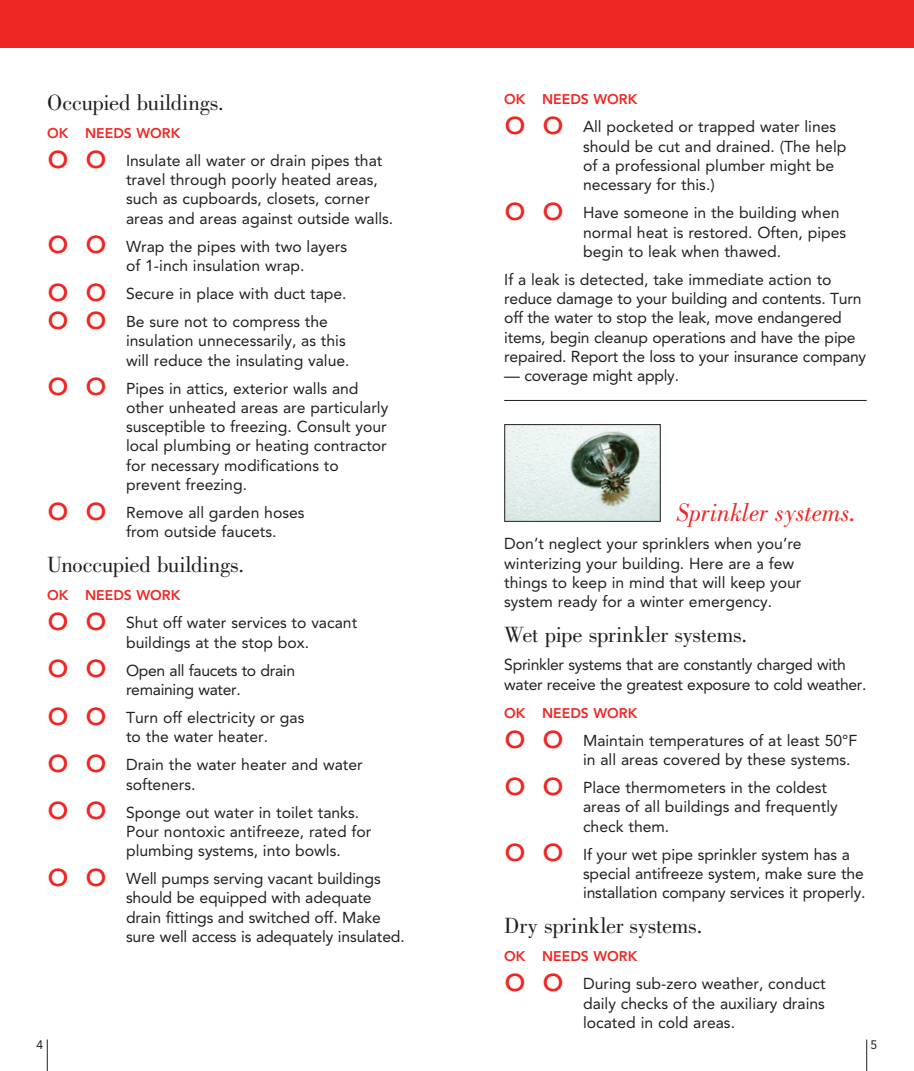
<style>
.page{position:relative;width:914px;height:1071px;background:#fff}
.page>*{position:absolute;margin:0;border:0;box-sizing:border-box;transform-origin:0 0}
.Checklist_Copy{font:36.75px "Avenir LT Std";color:#ee2724}
.Heading_red-picture{font:italic 26.25px "Bodoni Std";color:#ee2724}
.Heading_Black{font:22.75px "Bodoni Std";letter-spacing:-.015em;color:#231f20}
.Checklist_Copy-2{font:15.75px/19.2px "Avenir LT Std";color:#231f20}
.Body_Copy_with_rule{font:15.75px/19.2px "Avenir LT Std";letter-spacing:-.015em;color:#231f20}
.Body_Copy{font:15.75px/19.2px "Avenir LT Std";color:#231f20}
.Body_Copy-2{font:15.75px/19.2px "Avenir LT Std";letter-spacing:-.02em;color:#231f20}
.Checklist_Copy-3{font:15.75px/19.2px "Avenir LT Std";letter-spacing:-.02em;color:#231f20}
.OK_WORK{font:800 14px "Avenir LT Std";color:#ee2724}
.Checklist_Copy-4{font:12.25px "Avenir LT Std";color:#231f20}
</style>
<div class="page">
<div style="left:0;top:0;width:457px;height:47px;background:#ee2724"></div>
<hr style="left:47px;top:1040px;width:1px;height:31px;background:#231f20">
<div style="left:457px;top:0;width:457px;height:47px;background:#ee2724"></div>
<hr style="left:866px;top:1040px;width:1px;height:31px;background:#231f20">
<hr style="left:504px;top:400px;width:362px;height:1px;background:#231f20">
<img style="left:506px;top:426px;width:152px;height:94px">
<div style="left:504px;top:424px;width:156px;height:98px;border:1px solid #231f20"></div>
<p class="Heading_Black" style="left:47px;top:90px;width:178px">Occupied buildings.</p>
<p class="OK_WORK" style="left:47px;top:125px;width:135px">OK NEEDS WORK</p>
<p class="Checklist_Copy" style="left:47px;top:133px;width:61px">o o</p>
<p class="Checklist_Copy-2" style="left:126px;top:151px;width:269px">Insulate all water or drain pipes that travel through poorly heated areas, such as cupboards, closets, corner areas and areas against outside walls.</p>
<p class="Checklist_Copy" style="left:47px;top:219px;width:61px">o o</p>
<p class="Checklist_Copy-2" style="left:126px;top:237px;width:223px">Wrap the pipes with two layers of 1-inch insulation wrap.</p>
<p class="Checklist_Copy" style="left:47px;top:267px;width:61px">o o</p>
<p class="Checklist_Copy-2" style="left:126px;top:284px;width:222px">Secure in place with duct tape.</p>
<p class="Checklist_Copy" style="left:47px;top:295px;width:61px">o o</p>
<p class="Checklist_Copy-2" style="left:126px;top:312px;width:225px">Be sure not to compress the insulation unnecessarily, as this will reduce the insulating value.</p>
<p class="Checklist_Copy" style="left:47px;top:361px;width:61px">o o</p>
<p class="Checklist_Copy-2" style="left:126px;top:379px;width:264px">Pipes in attics, exterior walls and other unheated areas are particularly susceptible to freezing. Consult your local plumbing or heating contractor for necessary modifications to prevent freezing.</p>
<p class="Checklist_Copy" style="left:47px;top:486px;width:61px">o o</p>
<p class="Checklist_Copy-2" style="left:126px;top:503px;width:180px">Remove all garden hoses from outside faucets.</p>
<p class="Heading_Black" style="left:47px;top:552px;width:198px">Unoccupied buildings.</p>
<p class="OK_WORK" style="left:47px;top:587px;width:135px">OK NEEDS WORK</p>
<p class="Checklist_Copy" style="left:47px;top:596px;width:61px">o o</p>
<p class="Checklist_Copy-2" style="left:126px;top:613px;width:233px">Shut off water services to vacant buildings at the stop box.</p>
<p class="Checklist_Copy" style="left:47px;top:643px;width:61px">o o</p>
<p class="Checklist_Copy-3" style="left:126px;top:661px;width:170px">Open all faucets to drain remaining water.</p>
<p class="Checklist_Copy" style="left:47px;top:691px;width:61px">o o</p>
<p class="Checklist_Copy-2" style="left:126px;top:708px;width:180px">Turn off electricity or gas to the water heater.</p>
<p class="Checklist_Copy" style="left:47px;top:738px;width:61px">o o</p>
<p class="Checklist_Copy-2" style="left:126px;top:755px;width:238px">Drain the water heater and water softeners.</p>
<p class="Checklist_Copy" style="left:47px;top:785px;width:61px">o o</p>
<p class="Checklist_Copy-2" style="left:126px;top:803px;width:247px">Sponge out water in toilet tanks.<br>Pour nontoxic antifreeze, rated for plumbing systems, into bowls.</p>
<p class="Checklist_Copy" style="left:47px;top:852px;width:61px">o o</p>
<p class="Checklist_Copy-2" style="left:126px;top:869px;width:280px">Well pumps serving vacant buildings should be equipped with adequate drain fittings and switched off. Make sure well access is adequately insulated.</p>
<p class="Checklist_Copy-4" style="left:37px;top:1037px;width:8px">4</p>
<p class="OK_WORK" style="left:504px;top:91px;width:135px">OK NEEDS WORK</p>
<p class="Checklist_Copy" style="left:504px;top:100px;width:61px">o o</p>
<p class="Checklist_Copy-2" style="left:583px;top:118px;width:265px">All pocketed or trapped water lines should be cut and drained. (The help of a professional plumber might be necessary for this.)</p>
<p class="Checklist_Copy" style="left:504px;top:186px;width:61px">o o</p>
<p class="Checklist_Copy-2" style="left:583px;top:203px;width:265px">Have someone in the building when normal heat is restored. Often, pipes begin to leak when thawed.</p>
<p class="Body_Copy_with_rule" style="left:504px;top:270px;width:363px">If a leak is detected, take immediate action to reduce damage to your building and contents. Turn off the water to stop the leak, move endangered items, begin cleanup operations and have the pipe repaired. Report the loss to your insurance company</p>
<p class="Body_Copy_with_rule" style="left:504px;top:366px;width:176px">— coverage might apply.</p>
<p class="Heading_red-picture" style="left:676px;top:498px;width:181px">Sprinkler systems.</p>
<p class="Body_Copy" style="left:504px;top:535px;width:299px">Don’t neglect your sprinklers when you’re winterizing your building. Here are a few things to keep in mind that will keep your system ready for a winter emergency.</p>
<p class="Heading_Black" style="left:504px;top:622px;width:244px">Wet pipe sprinkler systems.</p>
<p class="Body_Copy-2" style="left:504px;top:655px;width:364px">Sprinkler systems that are constantly charged with water receive the greatest exposure to cold weather.</p>
<p class="OK_WORK" style="left:504px;top:705px;width:135px">OK NEEDS WORK</p>
<p class="Checklist_Copy" style="left:504px;top:713px;width:61px">o o</p>
<p class="Checklist_Copy-2" style="left:583px;top:731px;width:276px">Maintain temperatures of at least 50°F in all areas covered by these systems.</p>
<p class="Checklist_Copy" style="left:504px;top:761px;width:61px">o o</p>
<p class="Checklist_Copy-2" style="left:583px;top:778px;width:256px">Place thermometers in the coldest areas of all buildings and frequently check them.</p>
<p class="Checklist_Copy" style="left:504px;top:827px;width:61px">o o</p>
<p class="Checklist_Copy-2" style="left:583px;top:845px;width:284px">If your wet pipe sprinkler system has a special antifreeze system, make sure the installation company services it properly.</p>
<p class="Heading_Black" style="left:504px;top:913px;width:200px">Dry sprinkler systems.</p>
<p class="OK_WORK" style="left:504px;top:948px;width:135px">OK NEEDS WORK</p>
<p class="Checklist_Copy" style="left:504px;top:957px;width:61px">o o</p>
<p class="Checklist_Copy-2" style="left:583px;top:974px;width:244px;text-align:justify">During sub-zero weather, conduct daily checks of the auxiliary drains located in cold areas.</p>
<p class="Checklist_Copy-4" style="left:870px;top:1037px;width:8px">5</p>
</div>
